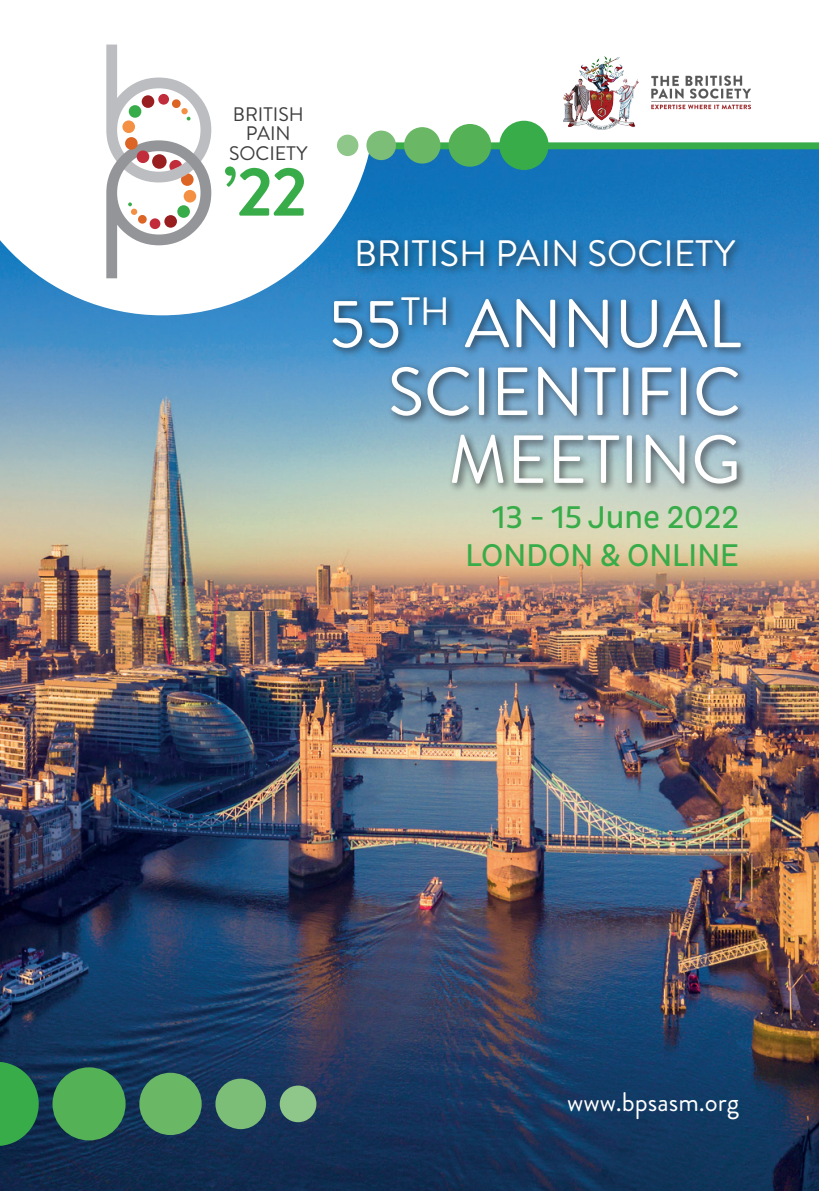
<style>
.page{position:relative;width:819px;height:1191px;background:#fff}
.page>*{position:absolute;margin:0;border:0;box-sizing:border-box;transform-origin:0 0}
.t1{font:700 69.21px "Brandon Grotesque";color:#38ac49}
.t2{font:67.81px "Brandon Grotesque";color:#fff}
.t3{font:36.75px "Brandon Grotesque";color:#fff}
.t4{font:32.02px "Pluto Sans Cond";color:#38ac49}
.t5{font:26.86px "Brandon Grotesque";color:#fff}
.t6{font:19.6px/19.6px "Brandon Grotesque";color:#3e3e3f;text-align:center}
</style>
<div class="page">
<img style="left:0;top:149px;width:819px;height:1042px">
<div style="left:187px;top:142px;width:632px;height:7px;background:#38ac49"></div>
<svg style="left:0;top:132px;width:375px;height:183px"></svg>
<img style="left:563px;top:56px;width:187px;height:73px">
<div style="left:337px;top:135px;width:21px;height:21px;background:#8fc689;border-radius:50%"></div>
<div style="left:366px;top:131px;width:30px;height:29px;background:#7cbe77;border-radius:50%"></div>
<div style="left:404px;top:127px;width:36px;height:37px;background:#6ab865;border-radius:50%"></div>
<div style="left:448px;top:124px;width:43px;height:43px;background:#54b155;border-radius:50%"></div>
<div style="left:499px;top:121px;width:49px;height:49px;background:#38ac49;border-radius:50%"></div>
<div style="left:328px;top:235px;width:423px;height:259px;background:#231f20;opacity:.75"></div>
<div style="left:280px;top:1085px;width:36px;height:37px;background:#8fc689;border-radius:50%"></div>
<div style="left:215px;top:1078px;width:51px;height:51px;background:#7cbe77;border-radius:50%"></div>
<div style="left:139px;top:1072px;width:63px;height:63px;background:#6ab865;border-radius:50%"></div>
<div style="left:52px;top:1067px;width:74px;height:73px;background:#54b155;border-radius:50%"></div>
<svg style="left:0;top:1061px;width:39px;height:85px;background:#2e8c4a"></svg>
<svg style="left:104px;top:44px;width:109px;height:236px"></svg>
<div style="left:137px;top:150px;width:12px;height:13px;background:#c22d3b;border-radius:50%"></div>
<p class="t6" style="left:233px;top:104px;width:72px">BRITISH<br>PAIN</p>
<p class="t6" style="left:229px;top:144px;width:80px">SOCIETY</p>
<p class="t1" style="left:223px;top:143px;width:85px">’22</p>
<p class="t3" style="left:354px;top:228px;width:382px">BRITISH PAIN SOCIETY</p>
<p class="t2" style="left:329px;top:277px;width:413px">55<sup>TH</sup> ANNUAL</p>
<p class="t2" style="left:388px;top:345px;width:354px">SCIENTIFIC</p>
<p class="t2" style="left:448px;top:413px;width:294px">MEETING</p>
<p class="t4" style="left:492px;top:498px;width:248px">13 - 15 June 2022</p>
<p class="t4" style="left:465px;top:537px;width:275px">LONDON &amp; ONLINE</p>
<p class="t5" style="left:567px;top:1082px;width:173px">www.bpsasm.org</p>
</div>
